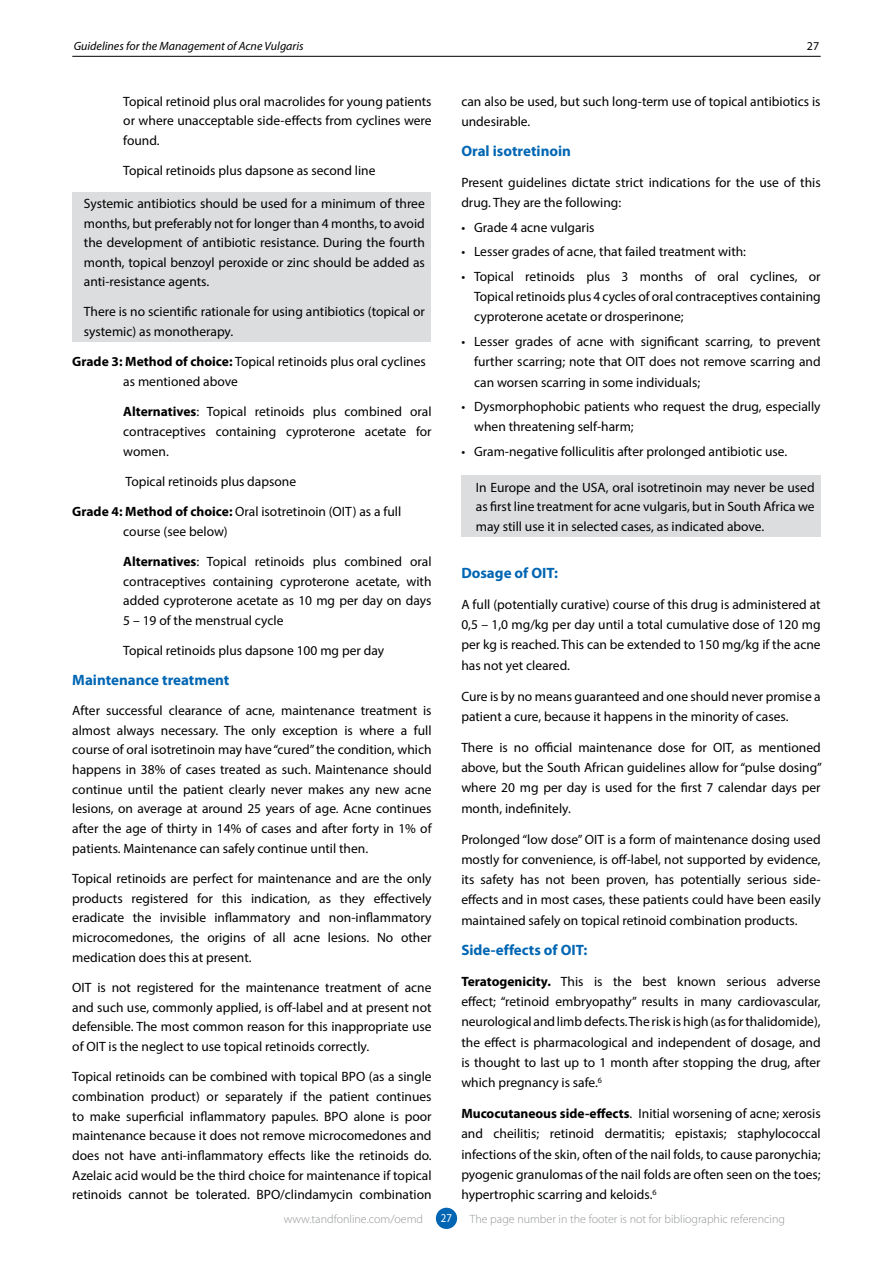
<style>
.page{position:relative;width:893px;height:1263px;background:#fff}
.page>*{position:absolute;margin:0;border:0;box-sizing:border-box;transform-origin:0 0}
.t1{font:700 15px "Myriad Pro";color:#0066b3}
.t2{font:13.5px/19.6px "Myriad Pro";color:#000;text-align:justify}
.t3{font:300 12px "Myriad Pro";color:#939598}
.t4{font:italic 12px "Myriad Pro";color:#000}
.t5{font:12px "Myriad Pro";color:#000}
.t6{font:12px "Myriad Pro";color:#fff;scale:.9 1}
.s1{font-weight:700}
</style>
<div class="page">
<hr style="left:72px;top:56px;width:749px;height:1px;background:#000">
<div style="left:436px;top:1208px;width:21px;height:21px;background:#0066b3;border-radius:50%"></div>
<div style="left:72px;top:192px;width:359px;height:150px;background:#dcddde"></div>
<div style="left:461px;top:475px;width:360px;height:62px;background:#dcddde"></div>
<p class="t4" style="left:74px;top:38px;width:231px">Guidelines for the Management of Acne Vulgaris</p>
<p class="t5" style="left:807px;top:38px;width:14px">27</p>
<p class="t2" style="left:123px;top:91px;width:310px">Topical retinoid plus oral macrolides for young patients or where unacceptable side-effects from cyclines were found.</p>
<p class="t2" style="left:123px;top:161px;width:254px">Topical retinoids plus dapsone as second line</p>
<p class="t2" style="left:84px;top:194px;width:342px">Systemic antibiotics should be used for a minimum of three months, but preferably not for longer than 4 months, to avoid the development of antibiotic resistance. During the fourth month, topical benzoyl peroxide or zinc should be added as anti-resistance agents.</p>
<p class="t2" style="left:84px;top:302px;width:342px">There is no scientific rationale for using antibiotics (topical or systemic) as monotherapy.</p>
<p class="t2" style="left:123px;top:352px;width:304px;text-indent:-51px"><span class="s1">Grade 3: Method of choice:</span> Topical retinoids plus oral cyclines as mentioned above</p>
<p class="t2" style="left:123px;top:402px;width:310px"><span class="s1">Alternatives</span>: Topical retinoids plus combined oral contraceptives containing cyproterone acetate for women.</p>
<p class="t2" style="left:126px;top:471px;width:172px">Topical retinoids plus dapsone</p>
<p class="t2" style="left:123px;top:501px;width:279px;text-indent:-51px"><span class="s1">Grade 4: Method of choice:</span> Oral isotretinoin (OIT) as a full course (see below)</p>
<p class="t2" style="left:123px;top:551px;width:310px"><span class="s1">Alternatives</span>: Topical retinoids plus combined oral contraceptives containing cyproterone acetate, with added cyproterone acetate as 10 mg per day on days 5 – 19 of the menstrual cycle</p>
<p class="t2" style="left:123px;top:641px;width:262px">Topical retinoids plus dapsone 100 mg per day</p>
<p class="t1" style="left:72px;top:670px;width:159px">Maintenance treatment</p>
<p class="t2" style="left:72px;top:700px;width:361px">After successful clearance of acne, maintenance treatment is almost always necessary. The only exception is where a full course of oral isotretinoin may have “cured” the condition, which happens in 38% of cases treated as such. Maintenance should continue until the patient clearly never makes any new acne lesions, on average at around 25 years of age. Acne continues after the age of thirty in 14% of cases and after forty in 1% of patients. Maintenance can safely continue until then.</p>
<p class="t2" style="left:72px;top:868px;width:361px">Topical retinoids are perfect for maintenance and are the only products registered for this indication, as they effectively eradicate the invisible inflammatory and non-inflammatory microcomedones, the origins of all acne lesions. No other medication does this at present.</p>
<p class="t2" style="left:72px;top:977px;width:361px">OIT is not registered for the maintenance treatment of acne and such use, commonly applied, is off-label and at present not defensible. The most common reason for this inappropriate use of OIT is the neglect to use topical retinoids correctly.</p>
<p class="t2" style="left:72px;top:1067px;width:361px">Topical retinoids can be combined with topical BPO (as a single combination product) or separately if the patient continues to make superficial inflammatory papules. BPO alone is poor maintenance because it does not remove microcomedones and does not have anti-inflammatory effects like the retinoids do.<br>Azelaic acid would be the third choice for maintenance if topical retinoids cannot be tolerated. BPO/clindamycin combination</p>
<p class="t2" style="left:461px;top:91px;width:361px;line-height:20.2px">can also be used, but such long-term use of topical antibiotics is undesirable.</p>
<p class="t1" style="left:461px;top:141px;width:111px">Oral isotretinoin</p>
<p class="t2" style="left:461px;top:172px;width:361px;line-height:20.2px">Present guidelines dictate strict indications for the use of this drug. They are the following:</p>
<p class="t2" style="left:461px;top:217px;width:135px">• Grade 4 acne vulgaris</p>
<p class="t2" style="left:461px;top:242px;width:286px">• Lesser grades of acne, that failed treatment with:</p>
<p class="t2" style="left:474px;top:266px;width:348px;line-height:20.2px;text-indent:-13px">• Topical retinoids plus 3 months of oral cyclines, or Topical retinoids plus 4 cycles of oral contraceptives containing cyproterone acetate or drosperinone;</p>
<p class="t2" style="left:474px;top:331px;width:348px;line-height:20.2px;text-indent:-13px">• Lesser grades of acne with significant scarring, to prevent further scarring; note that OIT does not remove scarring and can worsen scarring in some individuals;</p>
<p class="t2" style="left:474px;top:396px;width:348px;line-height:20.2px;text-indent:-13px">• Dysmorphophobic patients who request the drug, especially when threatening self-harm;</p>
<p class="t2" style="left:461px;top:441px;width:327px">• Gram-negative folliculitis after prolonged antibiotic use.</p>
<p class="t2" style="left:476px;top:477px;width:340px">In Europe and the USA, oral isotretinoin may never be used as first line treatment for acne vulgaris, but in South Africa we may still use it in selected cases, as indicated above.</p>
<p class="t1" style="left:461px;top:563px;width:98px">Dosage of OIT:</p>
<p class="t2" style="left:461px;top:594px;width:361px;line-height:20.2px">A full (potentially curative) course of this drug is administered at 0,5 – 1,0 mg/kg per day until a total cumulative dose of 120 mg per kg is reached. This can be extended to 150 mg/kg if the acne has not yet cleared.</p>
<p class="t2" style="left:461px;top:686px;width:361px;line-height:20.2px">Cure is by no means guaranteed and one should never promise a patient a cure, because it happens in the minority of cases.</p>
<p class="t2" style="left:461px;top:737px;width:362px;line-height:20.2px">There is no official maintenance dose for OIT, as mentioned above, but the South African guidelines allow for “pulse dosing” where 20 mg per day is used for the first 7 calendar days per month, indefinitely.</p>
<p class="t2" style="left:461px;top:829px;width:361px;line-height:20.2px">Prolonged “low dose” OIT is a form of maintenance dosing used mostly for convenience, is off-label, not supported by evidence, its safety has not been proven, has potentially serious side&shy;effects and in most cases, these patients could have been easily maintained safely on topical retinoid combination products.</p>
<p class="t1" style="left:461px;top:940px;width:127px">Side-effects of OIT:</p>
<p class="t2" style="left:461px;top:971px;width:361px;line-height:20.2px"><span class="s1">Teratogenicity.</span> This is the best known serious adverse effect; “retinoid embryopathy” results in many cardiovascular, neurological and limb defects. The risk is high (as for thalidomide), the effect is pharmacological and independent of dosage, and is thought to last up to 1 month after stopping the drug, after which pregnancy is safe.<sup>6</sup></p>
<p class="t2" style="left:461px;top:1103px;width:361px;line-height:20.2px"><span class="s1">Mucocutaneous side-effects</span>. Initial worsening of acne; xerosis and cheilitis; retinoid dermatitis; epistaxis; staphylococcal infections of the skin, often of the nail folds, to cause paronychia; pyogenic granulomas of the nail folds are often seen on the toes; hypertrophic scarring and keloids.<sup>6</sup></p>
<p class="t3" style="left:284px;top:1212px;width:141px">www.tandfonline.com/oemd</p>
<p class="t6" style="left:441px;top:1211px;width:14px">27</p>
<p class="t3" style="left:470px;top:1212px;width:317px">The page number in the footer is not for bibliographic referencing</p>
</div>
